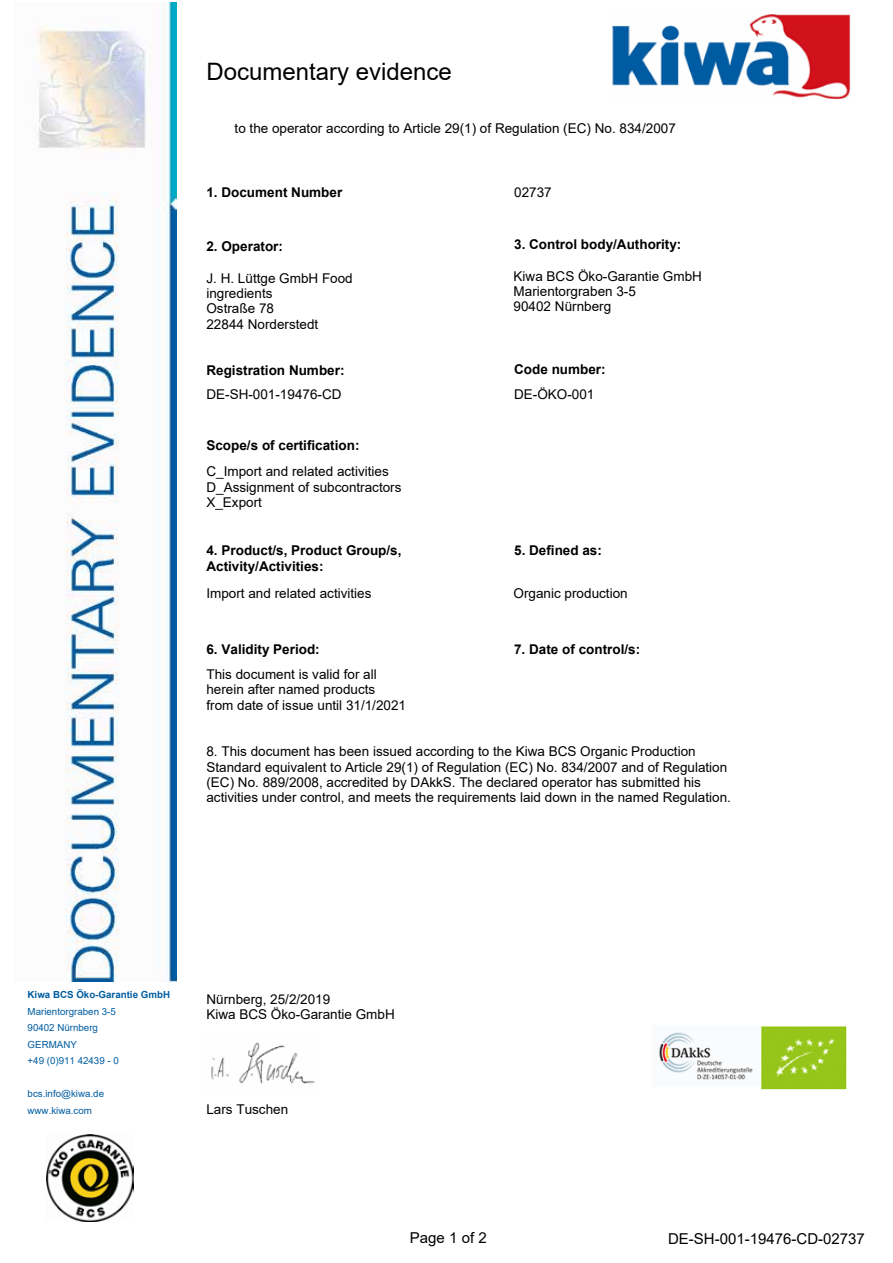
<style>
.page{position:relative;width:893px;height:1263px;background:#fff}
.page>*{position:absolute;margin:0;border:0;box-sizing:border-box;transform-origin:0 0}
.t1{font:24px "Arial";color:#000}
.t2{font:15px "Arial";color:#000}
.t3{font:13.5px/15.3px "Arial";color:#000}
.t4{font:700 13.5px/16.2px "Arial";color:#000}
.t5{font:9.75px/16.5px "Arial";color:#005da1}
.t6{font:700 9.75px "Arial";color:#005da1}
</style>
<div class="page">
<img style="left:612px;top:14px;width:239px;height:85px">
<img style="left:37px;top:2px;width:139px;height:979px">
<img style="left:47px;top:1134px;width:86px;height:87px">
<img style="left:760px;top:1026px;width:86px;height:63px">
<img style="left:659px;top:1032px;width:94px;height:48px">
<img style="left:211px;top:1042px;width:104px;height:42px">
<h1 class="t1" style="left:206px;top:55px;width:247px">Documentary evidence</h1>
<p class="t3" style="left:235px;top:120px;width:443px">to the operator according to Article 29(1) of Regulation (EC) No. 834/2007</p>
<p class="t4" style="left:206px;top:184px;width:137px">1. Document Number</p>
<p class="t3" style="left:514px;top:184px;width:39px">02737</p>
<p class="t4" style="left:206px;top:238px;width:78px">2. Operator:</p>
<p class="t4" style="left:514px;top:237px;width:169px">3. Control body/Authority:</p>
<p class="t3" style="left:206px;top:270px;width:148px">J. H. Lüttge GmbH Food ingredients<br>Ostraße 78<br>22844 Norderstedt</p>
<p class="t3" style="left:514px;top:268px;width:190px">Kiwa BCS Öko-Garantie GmbH<br>Marientorgraben 3-5<br>90402 Nürnberg</p>
<p class="t4" style="left:206px;top:362px;width:140px">Registration Number:</p>
<p class="t4" style="left:514px;top:361px;width:93px">Code number:</p>
<p class="t3" style="left:206px;top:386px;width:137px">DE-SH-001-19476-CD</p>
<p class="t3" style="left:514px;top:387px;width:82px">DE-ÖKO-001</p>
<p class="t4" style="left:206px;top:437px;width:155px">Scope/s of certification:</p>
<p class="t3" style="left:206px;top:464px;width:197px">C_Import and related activities<br>D_Assignment of subcontractors<br>X_Export</p>
<p class="t4" style="left:206px;top:542px;width:197px">4. Product/s, Product Group/s,<br>Activity/Activities:</p>
<p class="t4" style="left:514px;top:542px;width:89px">5. Defined as:</p>
<p class="t3" style="left:206px;top:585px;width:167px">Import and related activities</p>
<p class="t3" style="left:514px;top:585px;width:116px">Organic production</p>
<p class="t4" style="left:206px;top:641px;width:115px">6. Validity Period:</p>
<p class="t4" style="left:514px;top:641px;width:128px">7. Date of control/s:</p>
<p class="t3" style="left:206px;top:666px;width:201px">This document is valid for all herein after named products<br>from date of issue until 31/1/2021</p>
<p class="t3" style="left:206px;top:744px;width:526px">8. This document has been issued according to the Kiwa BCS Organic Production Standard equivalent to Article 29(1) of Regulation (EC) No. 834/2007 and of Regulation (EC) No. 889/2008, accredited by DAkkS. The declared operator has submitted his activities under control, and meets the requirements laid down in the named Regulation.</p>
<p class="t6" style="left:28px;top:988px;width:144px">Kiwa BCS Öko-Garantie GmbH</p>
<p class="t5" style="left:28px;top:1003px;width:93px">Marientorgraben 3-5<br>90402 Nürnberg<br>GERMANY<br>+49 (0)911 42439 - 0</p>
<p class="t5" style="left:28px;top:1085px;width:78px">bcs.info@kiwa.de www.kiwa.com</p>
<p class="t3" style="left:206px;top:991px;width:190px">Nürnberg, 25/2/2019<br>Kiwa BCS Öko-Garantie GmbH</p>
<p class="t3" style="left:206px;top:1101px;width:83px">Lars Tuschen</p>
<p class="t2" style="left:410px;top:1227px;width:78px">Page 1 of 2</p>
<p class="t2" style="left:668px;top:1228px;width:198px">DE-SH-001-19476-CD-02737</p>
</div>
